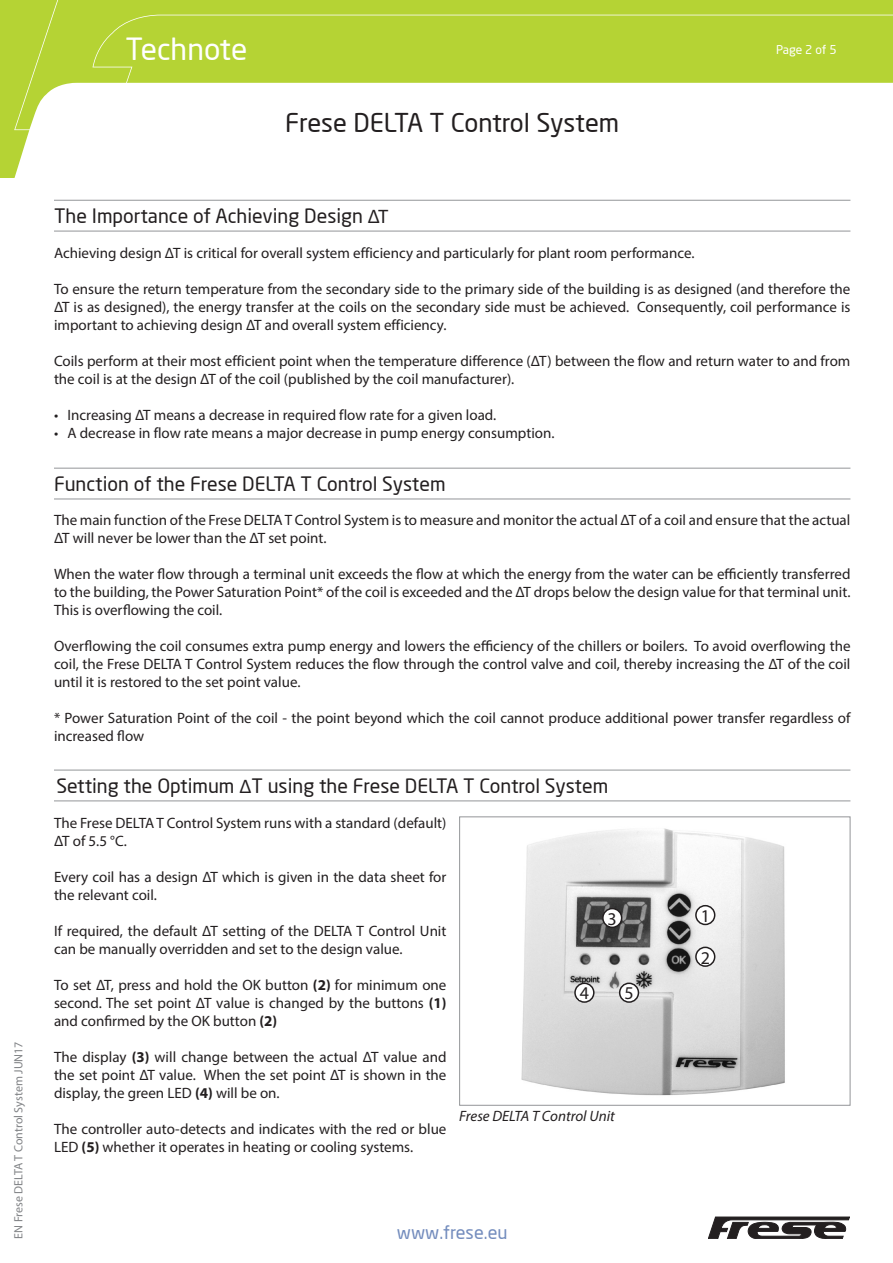
<style>
.page{position:relative;width:893px;height:1263px;background:#fff}
.page>*{position:absolute;margin:0;border:0;box-sizing:border-box;transform-origin:0 0}
.t1{font:30px "Neo Sans";color:#fff}
.t2{font:25.5px "Neo Sans";color:#231f20}
.Tekniske_data_-_Mell{font:19.5px "Neo Sans";color:#231f20}
.t3{font:18px "Neo Sans";color:#738cbd}
.Titler_-_index_uk{font:18px "Myriad Pro";color:#231f20}
.Tekniske_data_-_Brød{font:15px/18px "Myriad Pro";color:#231f20}
.Tekniske_data_-_Mell-2{font:italic 15px "Myriad Pro";color:#231f20}
.t4{font:12px "Myriad Pro";color:#808285}
.t5{font:12px "Neo Sans";letter-spacing:-.01em;color:#fff}
.s1{font-family:"Myriad Pro"}
.s2{font-weight:700}
</style>
<div class="page">
<svg style="left:0;top:0;width:30px;height:177px;background:#bdd84b"></svg>
<svg style="left:14px;top:0;width:879px;height:130px;fill:#b5d334"></svg>
<svg style="left:708px;top:1217px;width:142px;height:22px"></svg>
<hr style="left:54px;top:499px;width:796px;height:1px;background:#939598">
<hr style="left:54px;top:468px;width:796px;height:1px;background:#939598">
<img style="left:521px;top:828px;width:264px;height:268px">
<div style="left:459px;top:816px;width:391px;height:290px;border:1px solid #939598"></div>
<svg style="left:696px;top:906px;width:19px;height:18px"></svg>
<div style="left:695px;top:905px;width:20px;height:20px;border:2px solid #231f20;border-radius:50%"></div>
<div style="left:701px;top:908px;width:9px;height:14px;background:#fff"></div>
<svg style="left:696px;top:947px;width:19px;height:19px"></svg>
<div style="left:695px;top:946px;width:20px;height:21px;border:2px solid #231f20;border-radius:50%"></div>
<div style="left:701px;top:950px;width:9px;height:13px;background:#fff"></div>
<svg style="left:603px;top:908px;width:19px;height:19px"></svg>
<div style="left:602px;top:908px;width:20px;height:20px;border:2px solid #231f20;border-radius:50%"></div>
<div style="left:608px;top:911px;width:9px;height:14px;background:#fff"></div>
<svg style="left:575px;top:983px;width:19px;height:19px"></svg>
<div style="left:574px;top:982px;width:21px;height:21px;border:2px solid #231f20;border-radius:50%"></div>
<div style="left:580px;top:986px;width:9px;height:13px;background:#fff"></div>
<svg style="left:620px;top:983px;width:18px;height:19px"></svg>
<div style="left:619px;top:982px;width:20px;height:21px;border:2px solid #231f20;border-radius:50%"></div>
<div style="left:624px;top:986px;width:10px;height:13px;background:#fff"></div>
<hr style="left:54px;top:231px;width:796px;height:1px;background:#939598">
<hr style="left:54px;top:200px;width:796px;height:1px;background:#939598">
<hr style="left:54px;top:800px;width:796px;height:1px;background:#939598">
<hr style="left:54px;top:770px;width:796px;height:1px;background:#939598">
<p class="t4" style="left:11px;top:1239px;width:199px;rotate:-90deg">EN Frese DELTA T Control System JUN17</p>
<h1 class="t1" style="left:125px;top:31px;width:123px">Technote</h1>
<h2 class="t2" style="left:285px;top:107px;width:335px">Frese DELTA T Control System</h2>
<p class="t5" style="left:776px;top:42px;width:62px">Page 2 of 5</p>
<p class="Tekniske_data_-_Mell" style="left:54px;top:204px;width:336px">The Importance of Achieving Design <span class="s1">ΔT</span></p>
<p class="Tekniske_data_-_Brød" style="left:54px;top:244px;width:642px">Achieving design ΔT is critical for overall system efficiency and particularly for plant room performance.</p>
<p class="Tekniske_data_-_Brød" style="left:54px;top:280px;width:798px;text-align:justify">To ensure the return temperature from the secondary side to the primary side of the building is as designed (and therefore the ΔT is as designed), the energy transfer at the coils on the secondary side must be achieved. Consequently, coil performance is important to achieving design ΔT and overall system efficiency.</p>
<p class="Tekniske_data_-_Brød" style="left:54px;top:352px;width:798px">Coils perform at their most efficient point when the temperature difference (ΔT) between the flow and return water to and from the coil is at the design ΔT of the coil (published by the coil manufacturer).</p>
<p class="Tekniske_data_-_Brød" style="left:54px;top:406px;width:444px">• Increasing ΔT means a decrease in required flow rate for a given load.</p>
<p class="Tekniske_data_-_Brød" style="left:54px;top:424px;width:502px">• A decrease in flow rate means a major decrease in pump energy consumption.</p>
<p class="Tekniske_data_-_Mell" style="left:54px;top:472px;width:393px">Function of the Frese DELTA T Control System</p>
<p class="Tekniske_data_-_Brød" style="left:54px;top:511px;width:798px">The main function of the Frese DELTA T Control System is to measure and monitor the actual ΔT of a coil and ensure that the actual<br>ΔT will never be lower than the ΔT set point.</p>
<p class="Tekniske_data_-_Brød" style="left:54px;top:565px;width:798px;text-align:justify">When the water flow through a terminal unit exceeds the flow at which the energy from the water can be efficiently transferred to the building, the Power Saturation Point* of the coil is exceeded and the ΔT drops below the design value for that terminal unit.<br>This is overflowing the coil.</p>
<p class="Tekniske_data_-_Brød" style="left:54px;top:637px;width:798px;text-align:justify">Overflowing the coil consumes extra pump energy and lowers the efficiency of the chillers or boilers. To avoid overflowing the coil, the Frese DELTA T Control System reduces the flow through the control valve and coil, thereby increasing the ΔT of the coil until it is restored to the set point value.</p>
<p class="Tekniske_data_-_Brød" style="left:54px;top:709px;width:798px">* Power Saturation Point of the coil - the point beyond which the coil cannot produce additional power transfer regardless of increased flow</p>
<p class="Tekniske_data_-_Mell" style="left:56px;top:774px;width:553px">Setting the Optimum <span class="s1">Δ</span>T using the Frese DELTA T Control System</p>
<p class="Tekniske_data_-_Brød" style="left:54px;top:813px;width:394px">The Frese DELTA T Control System runs with a standard (default)<br>ΔT of 5.5 °C.</p>
<p class="Tekniske_data_-_Brød" style="left:54px;top:867px;width:394px">Every coil has a design ΔT which is given in the data sheet for the relevant coil.</p>
<p class="Tekniske_data_-_Brød" style="left:54px;top:921px;width:394px">If required, the default ΔT setting of the DELTA T Control Unit can be manually overridden and set to the design value.</p>
<p class="Tekniske_data_-_Brød" style="left:54px;top:975px;width:394px;text-align:justify">To set ΔT, press and hold the OK button <span class="s2">(2)</span> for minimum one second. The set point ΔT value is changed by the buttons <span class="s2">(1) </span>and confirmed by the OK button <span class="s2">(2)</span></p>
<p class="Tekniske_data_-_Brød" style="left:54px;top:1047px;width:394px;text-align:justify">The display <span class="s2">(3)</span> will change between the actual ΔT value and the set point ΔT value. When the set point ΔT is shown in the display, the green LED <span class="s2">(4)</span> will be on.</p>
<p class="Tekniske_data_-_Brød" style="left:54px;top:1119px;width:394px">The controller auto-detects and indicates with the red or blue<br>LED <span class="s2">(5)</span> whether it operates in heating or cooling systems.</p>
<p class="Titler_-_index_uk" style="left:608px;top:907px;width:11px">3</p>
<p class="Titler_-_index_uk" style="left:580px;top:982px;width:11px">4</p>
<p class="Titler_-_index_uk" style="left:624px;top:982px;width:11px">5</p>
<p class="Tekniske_data_-_Mell-2" style="left:459px;top:1107px;width:157px">Frese DELTA T Control Unit</p>
<p class="t3" style="left:397px;top:1222px;width:112px">www.frese.eu</p>
<p class="Titler_-_index_uk" style="left:701px;top:905px;width:11px">1</p>
<p class="Titler_-_index_uk" style="left:701px;top:946px;width:11px">2</p>
</div>
